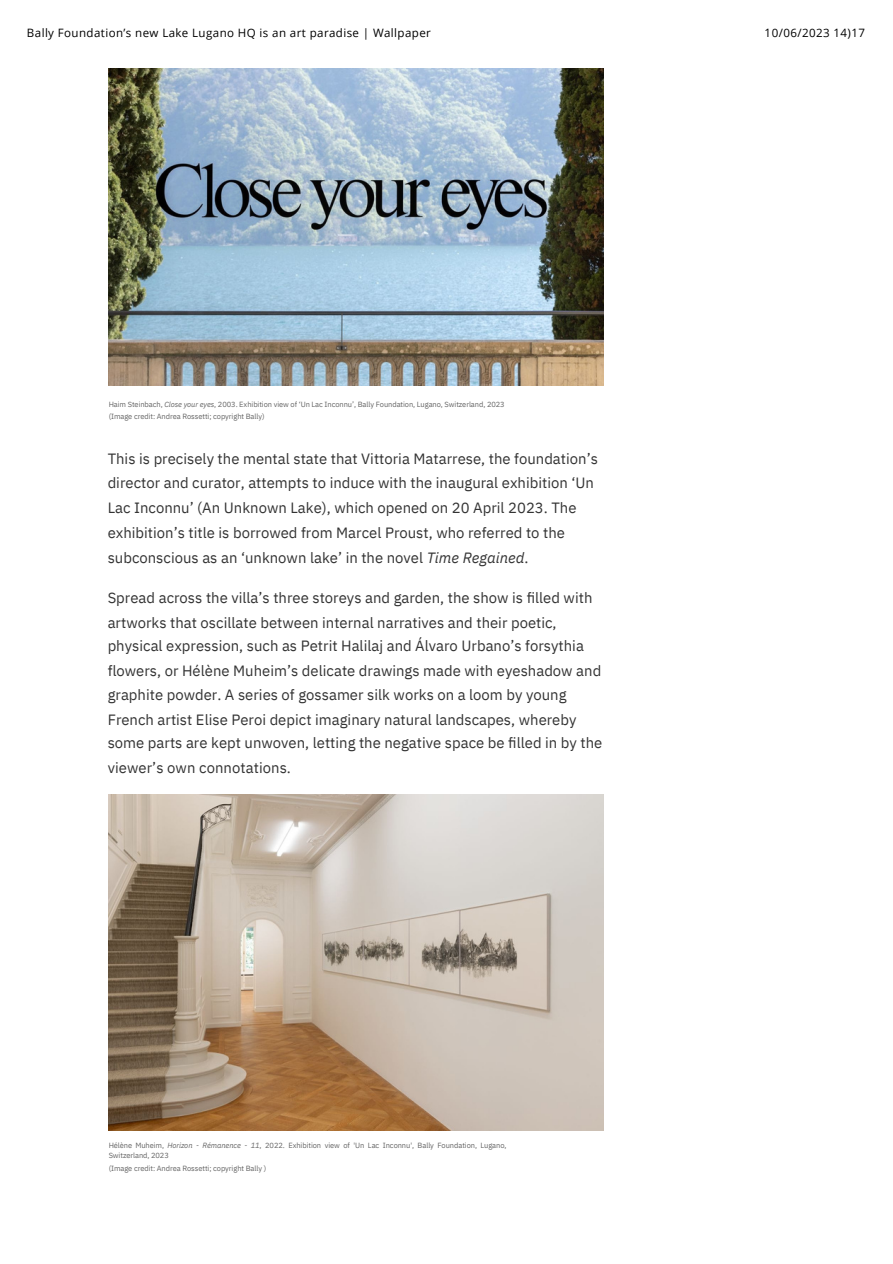
<style>
.page{position:relative;width:893px;height:1264px;background:#fff}
.page>*{position:absolute;margin:0;border:0;box-sizing:border-box;transform-origin:0 0}
.t1{font:14.85px/24.8px "IBM Plex Sans";color:#333}
.t2{font:11.55px "Open Sans";letter-spacing:.035em;color:#000}
.t3{font:7.5px/10.1px "IBM Plex Sans";letter-spacing:-.01em;color:#666}
.s1{font-style:italic}
</style>
<div class="page">
<img style="left:109px;top:68px;width:494px;height:318px">
<img style="left:109px;top:794px;width:494px;height:336px">
<p class="t2" style="left:27px;top:24px;width:405px">Bally Foundationʼs new Lake Lugano HQ is an art paradise | Wallpaper</p>
<p class="t2" style="left:764px;top:24px;width:102px">10/06/2023 14)17</p>
<p class="t3" style="left:109px;top:399px;width:397px">Haim Steinbach, <span class="s1">Close your eyes</span>, 2003. Exhibition view of ‘Un Lac Inconnu’, Bally Foundation, Lugano, Switzerland, 2023</p>
<p class="t3" style="left:109px;top:411px;width:157px">(Image credit: Andrea Rossetti; copyright Bally)</p>
<p class="t1" style="left:108px;top:446px;width:492px">This is precisely the mental state that Vittoria Matarrese, the foundation’s director and curator, attempts to induce with the inaugural exhibition ‘Un Lac Inconnu’ (An Unknown Lake), which opened on 20 April 2023. The exhibition’s title is borrowed from Marcel Proust, who referred to the subconscious as an ‘unknown lake’ in the novel <span class="s1">Time Regained</span>.</p>
<p class="t1" style="left:108px;top:585px;width:486px">Spread across the villa’s three storeys and garden, the show is filled with</p>
<p class="t1" style="left:108px;top:610px;width:450px">artworks that oscillate between internal narratives and their poetic,</p>
<p class="t1" style="left:108px;top:633px;width:478px">physical expression, such as Petrit Halilaj and Álvaro Urbano’s forsythia</p>
<p class="t1" style="left:108px;top:658px;width:495px">flowers, or Hélène Muheim’s delicate drawings made with eyeshadow and</p>
<p class="t1" style="left:108px;top:682px;width:460px">graphite powder. A series of gossamer silk works on a loom by young</p>
<p class="t1" style="left:108px;top:706px;width:470px">French artist Elise Peroi depict imaginary natural landscapes, whereby</p>
<p class="t1" style="left:108px;top:730px;width:496px">some parts are kept unwoven, letting the negative space be filled in by the</p>
<p class="t1" style="left:108px;top:755px;width:185px">viewer’s own connotations.</p>
<p class="t3" style="left:109px;top:1140px;width:399px">Hélène Muheim, <span class="s1">Horizon - Rémanence - 11</span>, 2022. Exhibition view of 'Un Lac Inconnu', Bally Foundation, Lugano,<br>Switzerland, 2023</p>
<p class="t3" style="left:109px;top:1162px;width:159px">(Image credit: Andrea Rossetti; copyright Bally )</p>
</div>
